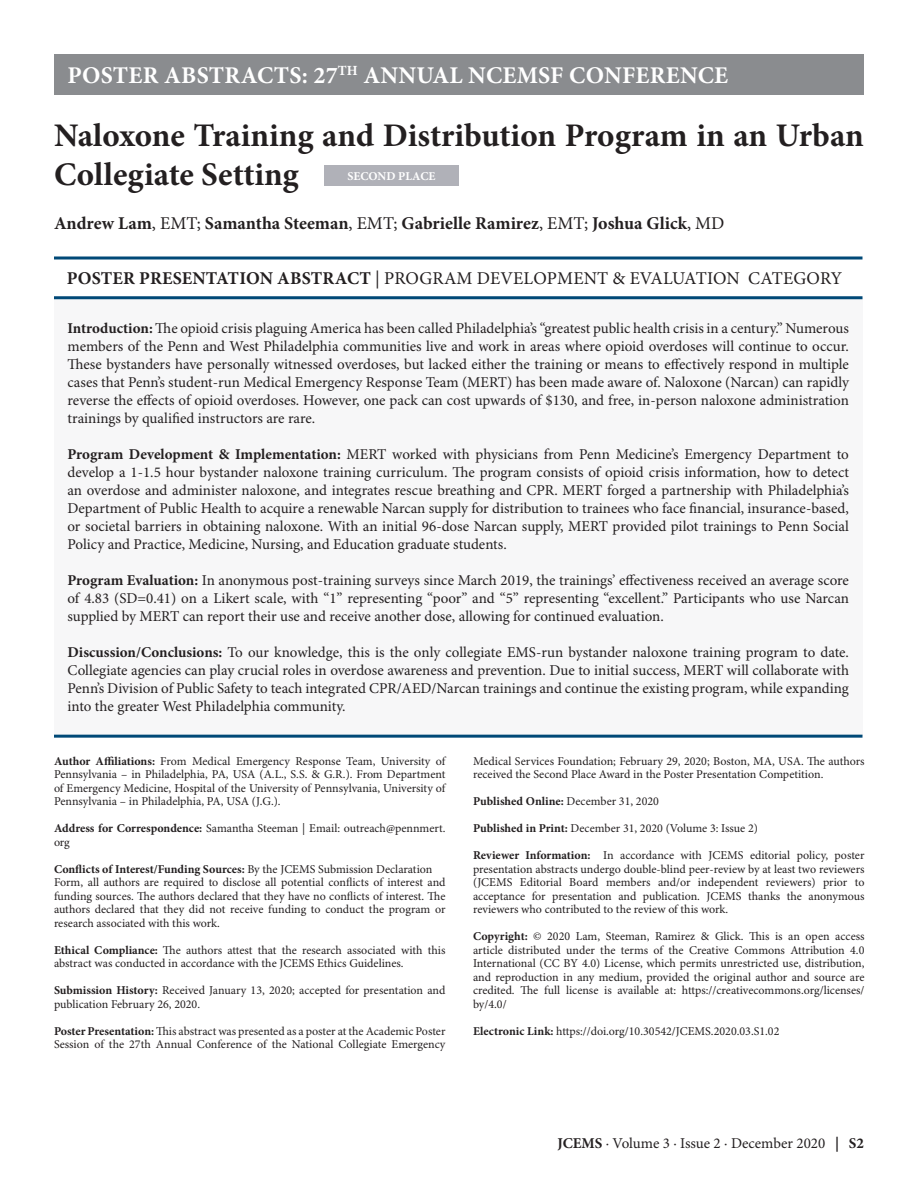
<style>
.page{position:relative;width:918px;height:1188px;background:#fff}
.page>*{position:absolute;margin:0;border:0;box-sizing:border-box;transform-origin:0 0}
.t1{font:700 33px/39.6px "Minion Pro";color:#231f20}
.t2{font:700 24px "Minion Pro";letter-spacing:.01em;color:#fff}
.t3{font:700 18px "Minion Pro";color:#231f20}
.t4{font:18px "Minion Pro";letter-spacing:.005em;color:#231f20}
.Main_Paragraph_Text{font:15px/18px "Minion Pro";color:#231f20;text-align:justify}
.Main_Paragraph_Text-2{font:700 15px "Minion Pro";color:#231f20}
.t5{font:12px/13.5px "Minion Pro";color:#231f20}
.t6{font:700 12px "Minion Pro";color:#231f20}
.Main_Paragraph_Text-3{font:700 12px "Minion Pro";color:#fff}
.s1{font-weight:400}
.s2{font-weight:700}
</style>
<div class="page">
<div style="left:54px;top:54px;width:810px;height:40px;background:#8a8c8f"></div>
<div style="left:54px;top:298px;width:808px;height:438px;background:#f7f7f8"></div>
<svg style="left:54px;top:256px;width:808px;height:4px;background:#3f7698"></svg>
<hr style="left:54px;top:296px;width:808px;height:3px;background:#004977">
<hr style="left:54px;top:735px;width:808px;height:3px;background:#004977">
<div style="left:324px;top:165px;width:135px;height:21px;background:#b0b1b8"></div>
<p class="t2" style="left:68px;top:58px;width:662px">POSTER ABSTRACTS: 27<sup>TH</sup> ANNUAL NCEMSF CONFERENCE</p>
<p class="t1" style="left:54px;top:115px;width:812px">Naloxone Training and Distribution Program in an Urban<br>Collegiate Setting</p>
<p class="t3" style="left:54px;top:211px;width:672px">Andrew Lam<span class="s1">, EMT;</span> Samantha Steeman<span class="s1">, EMT;</span> Gabrielle Ramirez<span class="s1">, EMT;</span> Joshua Glick<span class="s1">, MD</span></p>
<p class="t4" style="left:67px;top:268px;width:777px"><span class="s2">POSTER PRESENTATION ABSTRACT</span> | PROGRAM DEVELOPMENT &amp; EVALUATION CATEGORY</p>
<p class="Main_Paragraph_Text" style="left:68px;top:320px;width:783px"><span class="s2">Introduction:</span> The opioid crisis plaguing America has been called Philadelphia’s “greatest public health crisis in a century.” Numerous members of the Penn and West Philadelphia communities live and work in areas where opioid overdoses will continue to occur.<br>These bystanders have personally witnessed overdoses, but lacked either the training or means to effectively respond in multiple cases that Penn’s student-run Medical Emergency Response Team (MERT) has been made aware of. Naloxone (Narcan) can rapidly reverse the effects of opioid overdoses. However, one pack can cost upwards of $130, and free, in-person naloxone administration trainings by qualified instructors are rare.</p>
<p class="Main_Paragraph_Text" style="left:68px;top:446px;width:783px"><span class="s2">Program Development &amp; Implementation:</span> MERT worked with physicians from Penn Medicine’s Emergency Department to develop a 1-1.5 hour bystander naloxone training curriculum. The program consists of opioid crisis information, how to detect an overdose and administer naloxone, and integrates rescue breathing and CPR. MERT forged a partnership with Philadelphia’s Department of Public Health to acquire a renewable Narcan supply for distribution to trainees who face financial, insurance-based, or societal barriers in obtaining naloxone. With an initial 96-dose Narcan supply, MERT provided pilot trainings to Penn Social Policy and Practice, Medicine, Nursing, and Education graduate students.</p>
<p class="Main_Paragraph_Text" style="left:68px;top:572px;width:783px"><span class="s2">Program Evaluation:</span> In anonymous post-training surveys since March 2019, the trainings’ effectiveness received an average score of 4.83 (SD=0.41) on a Likert scale, with “1” representing “poor” and “5” representing “excellent.” Participants who use Narcan supplied by MERT can report their use and receive another dose, allowing for continued evaluation.</p>
<p class="Main_Paragraph_Text" style="left:68px;top:644px;width:783px"><span class="s2">Discussion/Conclusions:</span> To our knowledge, this is the only collegiate EMS-run bystander naloxone training program to date.<br>Collegiate agencies can play crucial roles in overdose awareness and prevention. Due to initial success, MERT will collaborate with Penn’s Division of Public Safety to teach integrated CPR/AED/Narcan trainings and continue the existing program, while expanding into the greater West Philadelphia community.</p>
<p class="Main_Paragraph_Text-3" style="left:348px;top:168px;width:89px">SECOND PLACE</p>
<p class="t5" style="left:54px;top:755px;width:393px;text-align:justify"><span class="s2">Author Affiliations:</span> From Medical Emergency Response Team, University of Pennsylvania – in Philadelphia, PA, USA (A.L., S.S. &amp; G.R.). From Department of Emergency Medicine, Hospital of the University of Pennsylvania, University of Pennsylvania – in Philadelphia, PA, USA (J.G.).</p>
<p class="t5" style="left:54px;top:822px;width:393px"><span class="s2">Address for Correspondence:</span> Samantha Steeman | Email: outreach@pennmert. org</p>
<p class="t6" style="left:54px;top:860px;width:380px">Conflicts of Interest/Funding Sources: <span class="s1">By the JCEMS Submission Declaration</span></p>
<p class="t5" style="left:54px;top:876px;width:393px;text-align:justify">Form, all authors are required to disclose all potential conflicts of interest and funding sources. The authors declared that they have no conflicts of interest. The authors declared that they did not receive funding to conduct the program or research associated with this work.</p>
<p class="t5" style="left:54px;top:944px;width:393px"><span class="s2">Ethical Compliance:</span> The authors attest that the research associated with this abstract was conducted in accordance with the JCEMS Ethics Guidelines.</p>
<p class="t5" style="left:54px;top:984px;width:393px"><span class="s2">Submission History:</span> Received January 13, 2020; accepted for presentation and publication February 26, 2020.</p>
<p class="t5" style="left:54px;top:1025px;width:393px"><span class="s2">Poster Presentation:</span> This abstract was presented as a poster at the Academic Poster<br>Session of the 27th Annual Conference of the National Collegiate Emergency</p>
<p class="t5" style="left:473px;top:755px;width:393px">Medical Services Foundation; February 29, 2020; Boston, MA, USA. The authors received the Second Place Award in the Poster Presentation Competition.</p>
<p class="t6" style="left:473px;top:793px;width:187px">Published Online: <span class="s1">December 31, 2020</span></p>
<p class="t5" style="left:473px;top:822px;width:286px"><span class="s2">Published in Print:</span> December 31, 2020 (Volume 3: Issue 2)</p>
<p class="t5" style="left:473px;top:849px;width:393px;text-align:justify"><span class="s2">Reviewer Information:</span> In accordance with JCEMS editorial policy, poster presentation abstracts undergo double-blind peer-review by at least two reviewers (JCEMS Editorial Board members and/or independent reviewers) prior to acceptance for presentation and publication. JCEMS thanks the anonymous reviewers who contributed to the review of this work.</p>
<p class="t5" style="left:473px;top:930px;width:393px;text-align:justify"><span class="s2">Copyright:</span> © 2020 Lam, Steeman, Ramirez &amp; Glick. This is an open access article distributed under the terms of the Creative Commons Attribution 4.0<br>International (CC BY 4.0) License, which permits unrestricted use, distribution, and reproduction in any medium, provided the original author and source are credited. The full license is available at: https://creativecommons.org/licenses/ by/4.0/</p>
<p class="t5" style="left:473px;top:1025px;width:308px"><span class="s2">Electronic Link:</span> https://doi.org/10.30542/JCEMS.2020.03.S1.02</p>
<p class="Main_Paragraph_Text" style="left:557px;top:1134px;width:308px"><span class="s2">JCEMS</span> · Volume 3 · Issue 2 · December 2020 <span class="s2">| S2</span></p>
<p class="Main_Paragraph_Text-2" style="left:849px;top:1132px;width:16px">21</p>
</div>
